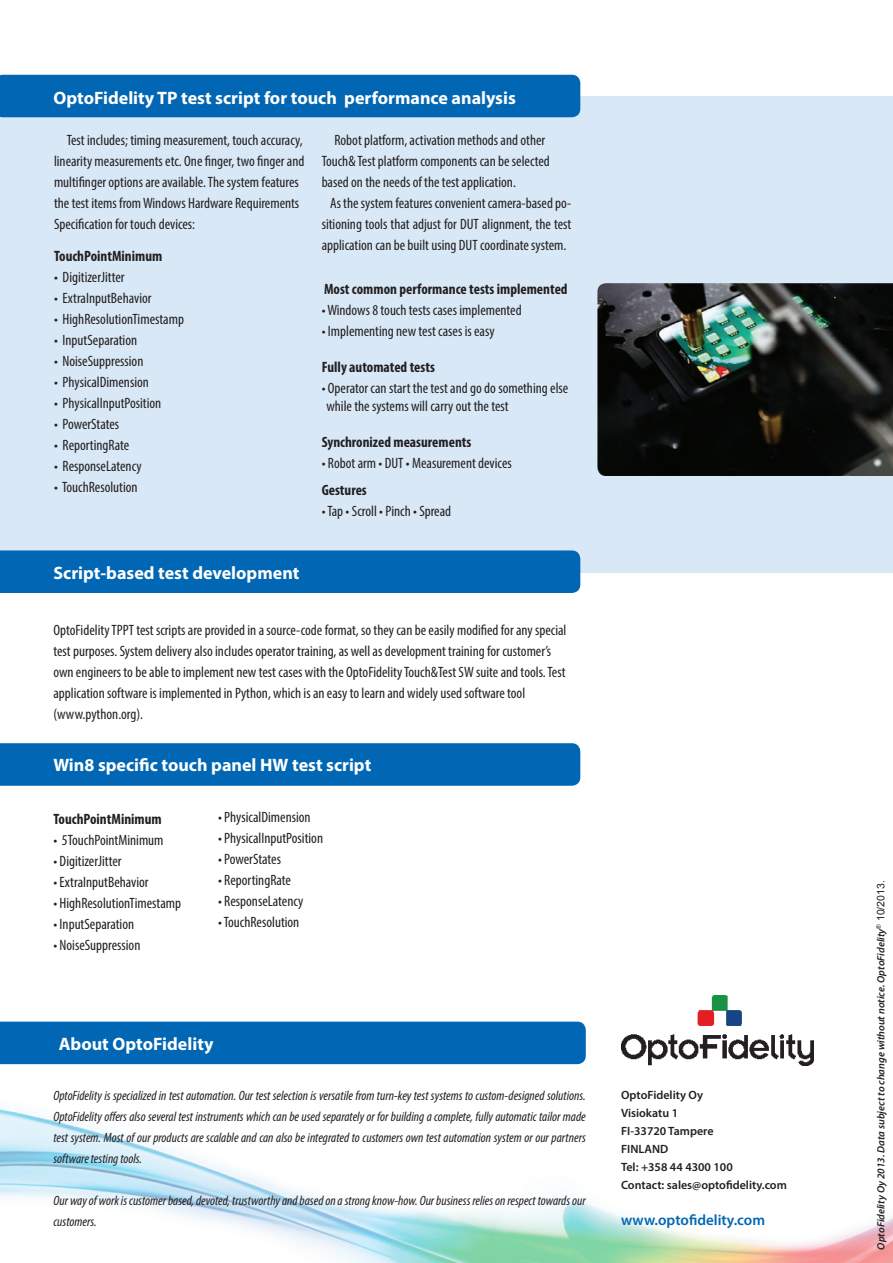
<style>
.page{position:relative;width:893px;height:1263px;background:#fff}
.page>*{position:absolute;margin:0;border:0;box-sizing:border-box;transform-origin:0 0}
.Leipis{font:700 18px "Myriad Pro";color:#fff}
.Leipis-2{font:condensed 15px/21px "Myriad Pro";color:#231f20}
.t1{font:700 condensed 15px "Myriad Pro";color:#231f20}
.t2{font:600 15px "Myriad Pro";color:#0166b3}
.t3{font:italic condensed 13.5px/21px "Myriad Pro";color:#231f20;text-align:justify}
.t4{font:600 12px "Myriad Pro";color:#231f20}
.t5{font:italic 600 10.5px "Myriad Pro";color:#231f20}
.s1{font-family:"Arial";font-weight:400;font-style:normal}
</style>
<div class="page">
<img style="left:0;top:1106px;width:893px;height:157px">
<div style="left:0;top:96px;width:893px;height:477px;background:#d8e8f6"></div>
<div style="left:0;top:75px;width:580px;height:42px;background:#0166b3"></div>
<div style="left:0;top:550px;width:580px;height:43px;background:#0166b3"></div>
<div style="left:0;top:743px;width:580px;height:43px;background:#0166b3"></div>
<div style="left:0;top:1022px;width:586px;height:42px;background:#0166b3"></div>
<img style="left:597px;top:283px;width:296px;height:193px">
<img style="left:621px;top:995px;width:193px;height:70px">
<p class="Leipis" style="left:53px;top:86px;width:464px">OptoFidelity TP test script for touch performance analysis</p>
<p class="Leipis-2" style="left:54px;top:130px;width:252px;text-indent:13px">Test includes; timing measurement, touch accuracy, linearity measurements etc. One finger, two finger and multifinger options are available. The system features the test items from Windows Hardware Requirements Specification for touch devices:</p>
<p class="t1" style="left:54px;top:246px;width:110px">TouchPointMinimum</p>
<p class="Leipis-2" style="left:54px;top:266px;width:72px">• DigitizerJitter</p>
<p class="Leipis-2" style="left:54px;top:287px;width:99px">• ExtraInputBehavior</p>
<p class="Leipis-2" style="left:54px;top:308px;width:132px">• HighResolutionTimestamp</p>
<p class="Leipis-2" style="left:54px;top:329px;width:85px">• InputSeparation</p>
<p class="Leipis-2" style="left:54px;top:350px;width:91px">• NoiseSuppression</p>
<p class="Leipis-2" style="left:54px;top:371px;width:96px">• PhysicalDimension</p>
<p class="Leipis-2" style="left:54px;top:392px;width:109px">• PhysicalInputPosition</p>
<p class="Leipis-2" style="left:54px;top:413px;width:67px">• PowerStates</p>
<p class="Leipis-2" style="left:54px;top:434px;width:77px">• ReportingRate</p>
<p class="Leipis-2" style="left:54px;top:455px;width:89px">• ResponseLatency</p>
<p class="Leipis-2" style="left:54px;top:476px;width:85px">• TouchResolution</p>
<p class="Leipis-2" style="left:322px;top:130px;width:230px;text-indent:13px">Robot platform, activation methods and other<br>Touch&amp; Test platform components can be selected based on the needs of the test application.</p>
<p class="Leipis-2" style="left:322px;top:193px;width:251px;text-align:center">As the system features convenient camera-based po&shy;sitioning tools that adjust for DUT alignment, the test application can be built using DUT coordinate system.</p>
<p class="t1" style="left:324px;top:280px;width:245px">Most common performance tests implemented</p>
<p class="Leipis-2" style="left:322px;top:300px;width:201px">• Windows 8 touch tests cases implemented</p>
<p class="Leipis-2" style="left:322px;top:321px;width:174px">• Implementing new test cases is easy</p>
<p class="t1" style="left:322px;top:358px;width:115px">Fully automated tests</p>
<p class="Leipis-2" style="left:322px;top:378px;width:248px">• Operator can start the test and go do something else</p>
<p class="Leipis-2" style="left:326px;top:396px;width:184px">while the systems will carry out the test</p>
<p class="t1" style="left:322px;top:433px;width:151px">Synchronized measurements</p>
<p class="Leipis-2" style="left:322px;top:453px;width:192px">• Robot arm • DUT • Measurement devices</p>
<p class="t1" style="left:322px;top:481px;width:47px">Gestures</p>
<p class="Leipis-2" style="left:322px;top:501px;width:131px">• Tap • Scroll • Pinch • Spread</p>
<p class="Leipis" style="left:53px;top:561px;width:247px">Script-based test development</p>
<p class="Leipis-2" style="left:53px;top:619px;width:514px">OptoFidelity TPPT test scripts are provided in a source-code format, so they can be easily modified for any special test purposes. System delivery also includes operator training, as well as development training for customer’s own engineers to be able to implement new test cases with the OptoFidelity Touch&amp;Test SW suite and tools. Test application software is implemented in Python, which is an easy to learn and widely used software tool</p>
<p class="Leipis-2" style="left:53px;top:703px;width:91px">(www.python.org).</p>
<p class="Leipis" style="left:53px;top:753px;width:319px">Win8 specific touch panel HW test script</p>
<p class="t1" style="left:53px;top:809px;width:110px">TouchPointMinimum</p>
<p class="Leipis-2" style="left:53px;top:829px;width:112px">• 5TouchPointMinimum</p>
<p class="Leipis-2" style="left:53px;top:850px;width:70px">• DigitizerJitter</p>
<p class="Leipis-2" style="left:53px;top:871px;width:97px">• ExtraInputBehavior</p>
<p class="Leipis-2" style="left:53px;top:892px;width:129px">• HighResolutionTimestamp</p>
<p class="Leipis-2" style="left:53px;top:913px;width:82px">• InputSeparation</p>
<p class="Leipis-2" style="left:53px;top:934px;width:89px">• NoiseSuppression</p>
<p class="Leipis-2" style="left:218px;top:807px;width:94px">• PhysicalDimension</p>
<p class="Leipis-2" style="left:218px;top:828px;width:107px">• PhysicalInputPosition</p>
<p class="Leipis-2" style="left:218px;top:849px;width:64px">• PowerStates</p>
<p class="Leipis-2" style="left:218px;top:870px;width:74px">• ReportingRate</p>
<p class="Leipis-2" style="left:218px;top:891px;width:87px">• ResponseLatency</p>
<p class="Leipis-2" style="left:218px;top:912px;width:83px">• TouchResolution</p>
<p class="Leipis" style="left:59px;top:1032px;width:156px">About OptoFidelity</p>
<p class="t3" style="left:53px;top:1085px;width:534px">OptoFidelity is specialized in test automation. Our test selection is versatile from turn-key test systems to custom-designed solutions.<br>OptoFidelity offers also several test instruments which can be used separately or for building a complete, fully automatic tailor made test system. Most of our products are scalable and can also be integrated to customers own test automation system or our partners software testing tools.</p>
<p class="t3" style="left:53px;top:1190px;width:534px">Our way of work is customer based, devoted, trustworthy and based on a strong know-how. Our business relies on respect towards our customers.</p>
<p class="t4" style="left:621px;top:1088px;width:84px">OptoFidelity Oy</p>
<p class="t4" style="left:621px;top:1106px;width:59px">Visiokatu 1</p>
<p class="t4" style="left:621px;top:1124px;width:94px">FI-33720 Tampere</p>
<p class="t4" style="left:621px;top:1142px;width:49px">FINLAND</p>
<p class="t4" style="left:621px;top:1160px;width:113px">Tel: +358 44 4300 100</p>
<p class="t4" style="left:621px;top:1178px;width:167px">Contact: sales@optofidelity.com</p>
<p class="t2" style="left:621px;top:1211px;width:145px">www.optofidelity.com</p>
<p class="t5" style="left:874px;top:1249px;width:371px;rotate:-90deg">OptoFidelity Oy 2013. Data subject to change without notice. OptoFidelity<sup>®</sup> <span class="s1">10/2013.</span></p>
</div>
